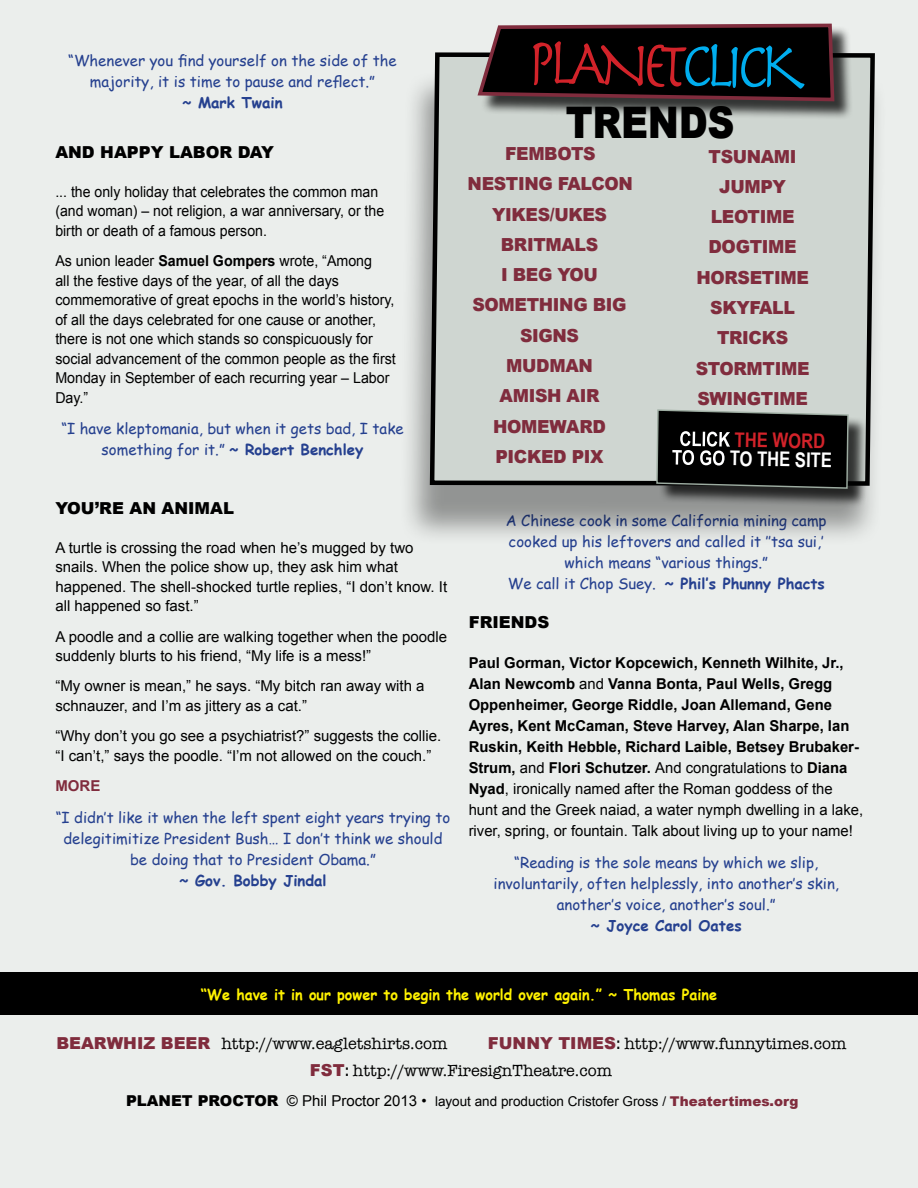
<style>
.page{position:relative;width:918px;height:1188px;background:#fff}
.page>*{position:absolute;margin:0;border:0;box-sizing:border-box;transform-origin:0 0}
.t1{font:67.65px "Herculanum";color:#d2232a;scale:.83 1}
.t2{font:900 43.5px "Arial";letter-spacing:-.01em;color:#000;scale:.86 1}
.t3{font:700 20.25px/18.9px "Arial Narrow";color:#fff;text-align:center}
.t4{font:900 18px/30.3px "Arial";letter-spacing:-.02em;color:#802c3d;text-align:center;scale:.96 1}
.t5{font:16.5px "American Typewriter";color:#000}
.t6{font:900 16.5px "Arial";color:#000}
.t7{font:15px/21px "Comic Sans MS";color:#25408f;text-align:center}
.t8{font:15px/19.5px "Arial";color:#000}
.t9{font:700 15px/21px "Arial";color:#000}
.t10{font:15px/19.5px "Arial";color:#000;scale:.95 1}
.t11{font:15px/19.5px "Arial";color:#000;scale:.94 1}
.t12{font:700 15px "Comic Sans MS";color:#fff200;scale:.96 1}
.t13{font:700 15px "Comic Sans MS";color:#25408f}
.t14{font:700 15px "Arial";color:#802c3d}
.t15{font:13.5px "Arial";color:#000}
.s1{font-weight:700}
.s2{color:#00aeef}
.s3{color:#d2232a}
.s4{font-weight:400}
.s5{font-family:"Arial";font-weight:900;color:#802c3d}
.s6{font-family:"Arial Narrow";font-weight:700}
.s7{font-weight:900;font-size:15px}
.s8{font-size:15px}
.s9{font-weight:900;color:#802c3d}
</style>
<div class="page">
<div style="left:1px;top:0;width:917px;height:1188px;background:#ebeeec"></div>
<div style="left:0;top:973px;width:918px;height:42px;background:#000"></div>
<div style="left:398px;top:70px;width:489px;height:477px;background:#000;opacity:.38"></div>
<div style="left:428px;top:52px;width:449px;height:436px;background:#cfd6d1"></div>
<div style="left:480px;top:26px;width:373px;height:94px;background:#000;opacity:.75"></div>
<svg style="left:475px;top:23px;width:366px;height:87px;background:#231b1c"></svg>
<div style="left:658px;top:412px;width:209px;height:96px;background:#000;opacity:.75"></div>
<svg style="left:656px;top:409px;width:193px;height:81px;background:#111212"></svg>
<p class="t7" style="left:68px;top:50px;width:330px">“Whenever you find yourself on the side of the majority, it is time to pause and reflect.”</p>
<p class="t13" style="left:182px;top:91px;width:102px">~ Mark Twain</p>
<p class="t6" style="left:55px;top:143px;width:220px">AND HAPPY LABOR DAY</p>
<p class="t11" style="left:55px;top:182px;width:351px">... the only holiday that celebrates the common man (and woman) – not religion, a war anniversary, or the birth or death of a famous person.</p>
<p class="t10" style="left:55px;top:251px;width:360px">As union leader <span class="s1">Samuel Gompers</span> wrote, “Among<br>all the festive days of the year, of all the days commemorative of great epochs in the world’s history, of all the days celebrated for one cause or another, there is not one which stands so conspicuously for social advancement of the common people as the first Monday in September of each recurring year – Labor Day.”</p>
<p class="t7" style="left:61px;top:418px;width:344px">“I have kleptomania, but when it gets bad, I take something for it.” <span class="s1">~ Robert Benchley</span></p>
<p class="t6" style="left:55px;top:499px;width:180px">YOU’RE AN ANIMAL</p>
<p class="t8" style="left:55px;top:538px;width:393px">A turtle is crossing the road when he’s mugged by two snails. When the police show up, they ask him what happened. The shell-shocked turtle replies, “I don’t know. It all happened so fast.”</p>
<p class="t8" style="left:55px;top:627px;width:393px">A poodle and a collie are walking together when the poodle suddenly blurts to his friend, “My life is a mess!”</p>
<p class="t8" style="left:55px;top:677px;width:371px">“My owner is mean,” he says. “My bitch ran away with a schnauzer, and I’m as jittery as a cat.”</p>
<p class="t8" style="left:55px;top:726px;width:387px">“Why don’t you go see a psychiatrist?” suggests the collie. “I can’t,” says the poodle. “I’m not allowed on the couch.”</p>
<p class="t14" style="left:55px;top:776px;width:47px">MORE</p>
<p class="t7" style="left:56px;top:806px;width:396px">“I didn’t like it when the left spent eight years trying to delegitimitize President Bush… I don’t think we should be doing that to President Obama.”</p>
<p class="t13" style="left:179px;top:869px;width:149px">~ Gov. Bobby Jindal</p>
<h1 class="t1" style="left:528px;top:19px;width:336px;rotate:1deg">PLANET<span class="s2">CLICK</span></h1>
<h2 class="t2" style="left:566px;top:99px;width:198px">TRENDS</h2>
<p class="t4" style="left:468px;top:139px;width:174px">FEMBOTS<br>NESTING FALCON<br>YIKES/UKES<br>BRITMALS<br>I BEG YOU<br>SOMETHING BIG<br>SIGNS<br>MUDMAN<br>AMISH AIR<br>HOMEWARD<br>PICKED PIX</p>
<p class="t4" style="left:696px;top:141px;width:120px">TSUNAMI<br>JUMPY<br>LEOTIME<br>DOGTIME<br>HORSETIME<br>SKYFALL<br>TRICKS<br>STORMTIME<br>SWINGTIME</p>
<h3 class="t3" style="left:672px;top:428px;width:162px;rotate:1deg">CLICK <span class="s3">THE WORD<br></span>TO GO TO THE SITE</h3>
<p class="t7" style="left:506px;top:509px;width:322px">A Chinese cook in some California mining camp cooked up his leftovers and called it ’’tsa sui,’ which means “various things.”<br>We call it Chop Suey. <span class="s1">~ Phil’s Phunny Phacts</span></p>
<p class="t6" style="left:469px;top:612px;width:82px">FRIENDS</p>
<p class="t9" style="left:469px;top:653px;width:396px">Paul Gorman, Victor Kopcewich, Kenneth Wilhite, Jr., Alan Newcomb <span class="s4">and</span> Vanna Bonta, Paul Wells, Gregg Oppenheimer, George Riddle, Joan Allemand, Gene Ayres, Kent McCaman, Steve Harvey, Alan Sharpe, Ian Ruskin, Keith Hebble, Richard Laible, Betsey Brubaker-Strum, <span class="s4">and</span> Flori Schutzer. <span class="s4">And congratulations to</span> Diana Nyad<span class="s4">, ironically named after the Roman goddess of the hunt and the Greek naiad, a water nymph dwelling in a lake, river, spring, or fountain. Talk about living up to your name!</span></p>
<p class="t7" style="left:494px;top:851px;width:347px">“Reading is the sole means by which we slip, involuntarily, often helplessly, into another’s skin, another’s voice, another’s soul.”</p>
<p class="t13" style="left:591px;top:914px;width:152px">~ Joyce Carol Oates</p>
<p class="t12" style="left:201px;top:983px;width:539px">“We have it in our power to begin the world over again.” ~ Thomas Paine</p>
<p class="t5" style="left:56px;top:1031px;width:393px"><span class="s5">BEARWHIZ BEER</span> http://www.eagletshirts.com</p>
<p class="t5" style="left:488px;top:1031px;width:360px"><span class="s5">FUNNY TIMES</span><span class="s6">:</span> http://www.funnytimes.com</p>
<p class="t5" style="left:310px;top:1058px;width:304px"><span class="s5">FST</span><span class="s6">:</span> http://www.FiresignTheatre.com</p>
<p class="t15" style="left:126px;top:1093px;width:674px"><span class="s7">PLANET PROCTOR</span> <span class="s8">© Phil Proctor 2013 •</span> layout and production Cristofer Gross / <span class="s9">Theatertimes.org</span></p>
</div>
